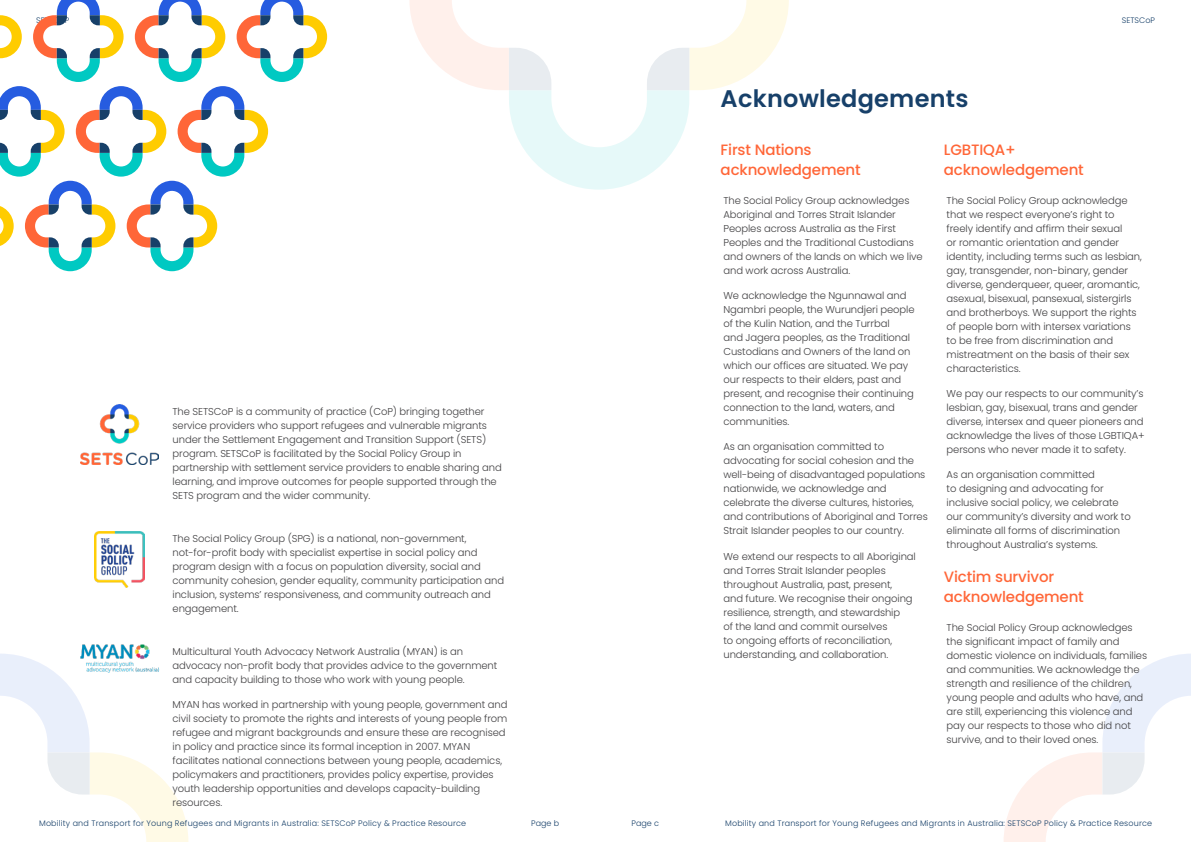
<style>
.page{position:relative;width:1191px;height:842px;background:#fff}
.page>*{position:absolute;margin:0;border:0;box-sizing:border-box;transform-origin:0 0}
.t1{font:600 24px "Poppins";letter-spacing:.01em;color:#174069}
.t2{font:500 15px/20px "Poppins";letter-spacing:-.01em;color:#ff6638}
.t3{font:300 10px/14px "Poppins";letter-spacing:-.01em;color:#414042}
.t4{font:300 8px "Poppins";letter-spacing:.02em;color:#174069}
.t5{font:300 8px "Poppins";color:#174069}
</style>
<div class="page">
<svg style="left:0;top:654px;width:188px;height:188px"></svg>
<svg style="left:1004px;top:654px;width:187px;height:188px"></svg>
<svg style="left:409px;top:0;width:380px;height:190px"></svg>
<img style="left:81px;top:405px;width:77px;height:59px">
<img style="left:95px;top:532px;width:49px;height:55px">
<svg style="left:0;top:0;width:327px;height:271px"></svg>
<img style="left:79px;top:644px;width:80px;height:28px">
<p class="t3" style="left:172px;top:405px;width:331px">The SETSCoP is a community of practice (CoP) bringing together service providers who support refugees and vulnerable migrants under the Settlement Engagement and Transition Support (SETS) program. SETSCoP is facilitated by the Social Policy Group in partnership with settlement service providers to enable sharing and learning, and improve outcomes for people supported through the SETS program and the wider community.</p>
<p class="t3" style="left:172px;top:532px;width:333px">The Social Policy Group (SPG) is a national, non-government, not-for-profit body with specialist expertise in social policy and program design with a focus on population diversity, social and community cohesion, gender equality, community participation and inclusion, systems’ responsiveness, and community outreach and engagement.</p>
<p class="t3" style="left:172px;top:644px;width:326px">Multicultural Youth Advocacy Network Australia (MYAN) is an advocacy non-profit body that provides advice to the government and capacity building to those who work with young people.</p>
<p class="t3" style="left:172px;top:697px;width:336px">MYAN has worked in partnership with young people, government and civil society to promote the rights and interests of young people from refugee and migrant backgrounds and ensure these are recognised in policy and practice since its formal inception in 2007. MYAN facilitates national connections between young people, academics, policymakers and practitioners, provides policy expertise, provides youth leadership opportunities and develops capacity-building resources.</p>
<p class="t5" style="left:1121px;top:15px;width:35px">SETSCoP</p>
<h1 class="t1" style="left:720px;top:85px;width:249px">Acknowledgements</h1>
<h2 class="t2" style="left:720px;top:140px;width:142px">First Nations acknowledgement</h2>
<p class="t3" style="left:723px;top:193px;width:201px">The Social Policy Group acknowledges Aboriginal and Torres Strait Islander Peoples across Australia as the First Peoples and the Traditional Custodians and owners of the lands on which we live and work across Australia.</p>
<p class="t3" style="left:723px;top:288px;width:193px">We acknowledge the Ngunnawal and Ngambri people, the Wurundjeri people of the Kulin Nation, and the Turrbal<br>and Jagera peoples, as the Traditional Custodians and Owners of the land on which our offices are situated. We pay our respects to their elders, past and present, and recognise their continuing connection to the land, waters, and communities.</p>
<p class="t3" style="left:723px;top:440px;width:206px">As an organisation committed to advocating for social cohesion and the well-being of disadvantaged populations nationwide, we acknowledge and celebrate the diverse cultures, histories, and contributions of Aboriginal and Torres Strait Islander peoples to our country.</p>
<p class="t3" style="left:723px;top:549px;width:194px">We extend our respects to all Aboriginal and Torres Strait Islander peoples throughout Australia, past, present,<br>and future. We recognise their ongoing resilience, strength, and stewardship<br>of the land and commit ourselves<br>to ongoing efforts of reconciliation, understanding, and collaboration.</p>
<h2 class="t2" style="left:943px;top:140px;width:142px">LGBTIQA+ acknowledgement</h2>
<p class="t3" style="left:946px;top:193px;width:197px">The Social Policy Group acknowledge that we respect everyone’s right to freely identify and affirm their sexual<br>or romantic orientation and gender identity, including terms such as lesbian, gay, transgender, non-binary, gender diverse, genderqueer, queer, aromantic, asexual, bisexual, pansexual, sistergirls and brotherboys. We support the rights of people born with intersex variations to be free from discrimination and mistreatment on the basis of their sex characteristics.</p>
<p class="t3" style="left:946px;top:386px;width:199px">We pay our respects to our community’s lesbian, gay, bisexual, trans and gender diverse, intersex and queer pioneers and acknowledge the lives of those LGBTIQA+ persons who never made it to safety.</p>
<p class="t3" style="left:946px;top:468px;width:186px">As an organisation committed<br>to designing and advocating for inclusive social policy, we celebrate our community’s diversity and work to eliminate all forms of discrimination throughout Australia’s systems.</p>
<h2 class="t2" style="left:943px;top:567px;width:142px">Victim survivor acknowledgement</h2>
<p class="t3" style="left:946px;top:620px;width:202px">The Social Policy Group acknowledges the significant impact of family and domestic violence on individuals, families and communities. We acknowledge the strength and resilience of the children, young people and adults who have, and are still, experiencing this violence and pay our respects to those who did not survive, and to their loved ones.</p>
<p class="t4" style="left:39px;top:818px;width:428px">Mobility and Transport for Young Refugees and Migrants in Australia: SETSCoP Policy &amp; Practice Resource</p>
<p class="t4" style="left:725px;top:818px;width:428px">Mobility and Transport for Young Refugees and Migrants in Australia: SETSCoP Policy &amp; Practice Resource</p>
<p class="t4" style="left:531px;top:818px;width:29px">Page b</p>
<p class="t4" style="left:631px;top:818px;width:29px">Page c</p>
</div>
